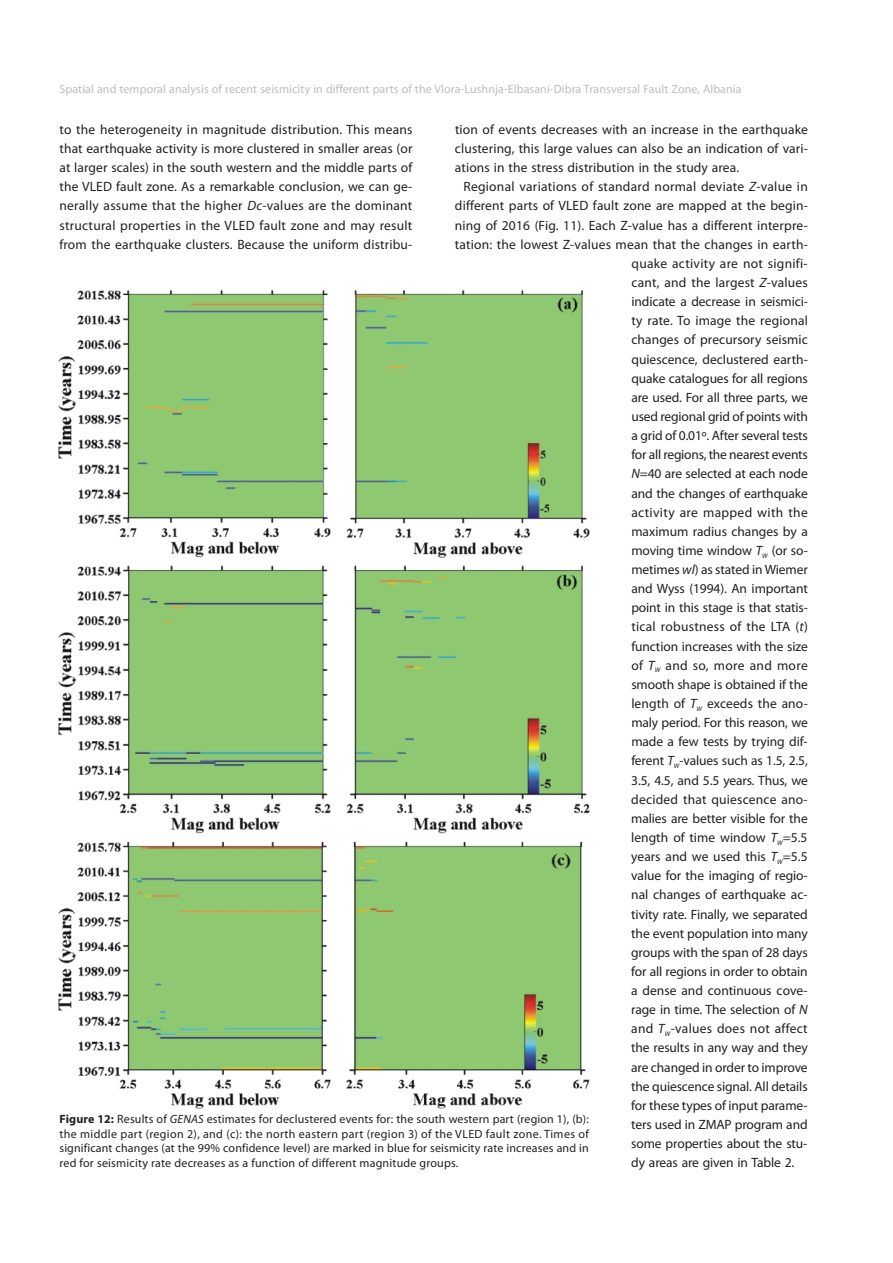
<style>
.page{position:relative;width:893px;height:1263px;background:#fff}
.page>*{position:absolute;margin:0;border:0;box-sizing:border-box;transform-origin:0 0}
.t1{font:13.5px/19.2px "Myriad Pro";letter-spacing:-.01em;color:#231f20;text-align:justify}
.t2{font:13.5px "Myriad Pro";letter-spacing:.02em;color:#231f20}
.t3{font:13.5px "Myriad Pro";letter-spacing:.015em;color:#231f20}
.t4{font:13.5px "Myriad Pro";letter-spacing:.01em;color:#231f20}
.t5{font:13.5px "Myriad Pro";letter-spacing:.025em;color:#231f20}
.t6{font:12px/14.9px "Myriad Pro";letter-spacing:.015em;color:#231f20;text-align:justify}
.t7{font:12px "Myriad Pro";letter-spacing:.01em;color:#bcbdc0}
.s1{font-style:italic}
.s2{font-weight:700}
</style>
<div class="page">
<img style="left:59px;top:291px;width:530px;height:817px">
<p class="t7" style="left:60px;top:84px;width:684px">Spatial and temporal analysis of recent seismicity in different parts of the Vlora-Lushnja-Elbasani-Dibra Transversal Fault Zone, Albania</p>
<p class="t1" style="left:59px;top:121px;width:354px">to the heterogeneity in magnitude distribution. This means that earthquake activity is more clustered in smaller areas (or at larger scales) in the south western and the middle parts of the VLED fault zone. As a remarkable conclusion, we can ge&shy;nerally assume that the higher <span class="s1">Dc</span>-values are the dominant structural properties in the VLED fault zone and may result from the earthquake clusters. Because the uniform distribu-</p>
<p class="t1" style="left:455px;top:121px;width:354px">tion of events decreases with an increase in the earthquake clustering, this large values can also be an indication of vari&shy;ations in the stress distribution in the study area.</p>
<p class="t2" style="left:463px;top:181px;width:346px">Regional variations of standard normal deviate <span class="s1">Z</span>-value in</p>
<p class="t4" style="left:455px;top:200px;width:354px">different parts of VLED fault zone are mapped at the begin-</p>
<p class="t4" style="left:455px;top:219px;width:354px">ning of 2016 (Fig. 11). Each Z-value has a different interpre-</p>
<p class="t3" style="left:455px;top:239px;width:354px">tation: the lowest Z-values mean that the changes in earth-</p>
<p class="t2" style="left:631px;top:258px;width:178px">quake activity are not signifi-</p>
<p class="t3" style="left:631px;top:277px;width:178px">cant, and the largest <span class="s1">Z</span>-values</p>
<p class="t1" style="left:631px;top:293px;width:178px">indicate a decrease in seismici-</p>
<p class="t3" style="left:631px;top:315px;width:178px">ty rate. To image the regional</p>
<p class="t1" style="left:631px;top:331px;width:178px">changes of precursory seismic</p>
<p class="t1" style="left:631px;top:351px;width:178px">quiescence, declustered earth-</p>
<p class="t1" style="left:631px;top:370px;width:178px">quake catalogues for all regions</p>
<p class="t1" style="left:631px;top:389px;width:178px">are used. For all three parts, we</p>
<p class="t1" style="left:631px;top:408px;width:178px">used regional grid of points with</p>
<p class="t1" style="left:631px;top:427px;width:178px">a grid of 0.01º. After several tests</p>
<p class="t1" style="left:631px;top:446px;width:178px">for all regions, the nearest events</p>
<p class="t1" style="left:631px;top:465px;width:178px"><span class="s1">N</span>=40 are selected at each node</p>
<p class="t1" style="left:631px;top:485px;width:178px">and the changes of earthquake</p>
<p class="t5" style="left:631px;top:506px;width:178px">activity are mapped with the</p>
<p class="t1" style="left:631px;top:523px;width:178px">maximum radius changes by a</p>
<p class="t1" style="left:631px;top:542px;width:178px">moving time window <span class="s1">T</span><sub>W</sub> (or so-</p>
<p class="t1" style="left:631px;top:561px;width:178px">metimes <span class="s1">wl</span>) as stated in Wiemer</p>
<p class="t1" style="left:631px;top:580px;width:178px">and Wyss (1994). An important</p>
<p class="t1" style="left:631px;top:599px;width:178px">point in this stage is that statis-</p>
<p class="t2" style="left:631px;top:621px;width:178px">tical robustness of the LTA (<span class="s1">t</span>)</p>
<p class="t1" style="left:631px;top:638px;width:178px">function increases with the size</p>
<p class="t5" style="left:631px;top:660px;width:178px">of <span class="s1">T</span><sub>W</sub> and so, more and more</p>
<p class="t1" style="left:631px;top:676px;width:178px">smooth shape is obtained if the</p>
<p class="t4" style="left:631px;top:698px;width:178px">length of <span class="s1">T</span><sub>W</sub> exceeds the ano-</p>
<p class="t1" style="left:631px;top:714px;width:178px">maly period. For this reason, we</p>
<p class="t1" style="left:631px;top:733px;width:178px">made a few tests by trying dif-</p>
<p class="t1" style="left:631px;top:752px;width:178px">ferent <span class="s1">T</span><sub>W</sub>-values such as 1.5, 2.5,</p>
<p class="t1" style="left:631px;top:772px;width:178px">3.5, 4.5, and 5.5 years. Thus, we</p>
<p class="t3" style="left:631px;top:793px;width:178px">decided that quiescence ano-</p>
<p class="t1" style="left:631px;top:810px;width:178px">malies are better visible for the</p>
<p class="t1" style="left:631px;top:829px;width:178px">length of time window <span class="s1">T</span><sub>W</sub>=5.5</p>
<p class="t1" style="left:631px;top:848px;width:178px">years and we used this <span class="s1">T</span><sub>W</sub>=5.5</p>
<p class="t1" style="left:631px;top:867px;width:178px">value for the imaging of regio-</p>
<p class="t1" style="left:631px;top:886px;width:178px">nal changes of earthquake ac-</p>
<p class="t1" style="left:631px;top:905px;width:178px">tivity rate. Finally, we separated</p>
<p class="t1" style="left:631px;top:925px;width:178px">the event population into many</p>
<p class="t1" style="left:631px;top:944px;width:178px">groups with the span of 28 days</p>
<p class="t1" style="left:631px;top:963px;width:178px">for all regions in order to obtain</p>
<p class="t1" style="left:631px;top:982px;width:178px">a dense and continuous cove-</p>
<p class="t1" style="left:631px;top:1001px;width:178px">rage in time. The selection of <span class="s1">N</span></p>
<p class="t2" style="left:631px;top:1023px;width:178px">and <span class="s1">T</span><sub>W</sub>-values does not affect</p>
<p class="t1" style="left:631px;top:1039px;width:178px">the results in any way and they</p>
<p class="t1" style="left:631px;top:1059px;width:178px">are changed in order to improve</p>
<p class="t1" style="left:631px;top:1078px;width:178px">the quiescence signal. All details</p>
<p class="t1" style="left:631px;top:1097px;width:178px">for these types of input parame-</p>
<p class="t1" style="left:631px;top:1116px;width:178px">ters used in ZMAP program and</p>
<p class="t1" style="left:631px;top:1135px;width:178px">some properties about the stu-</p>
<p class="t1" style="left:631px;top:1154px;width:165px">dy areas are given in Table 2.</p>
<p class="t6" style="left:59px;top:1112px;width:531px"><span class="s2">Figure 12:</span> Results of <span class="s1">GENAS</span> estimates for declustered events for: the south western part (region 1), (b): the middle part (region 2), and (c): the north eastern part (region 3) of the VLED fault zone. Times of significant changes (at the 99% confidence level) are marked in blue for seismicity rate increases and in red for seismicity rate decreases as a function of different magnitude groups.</p>
</div>
